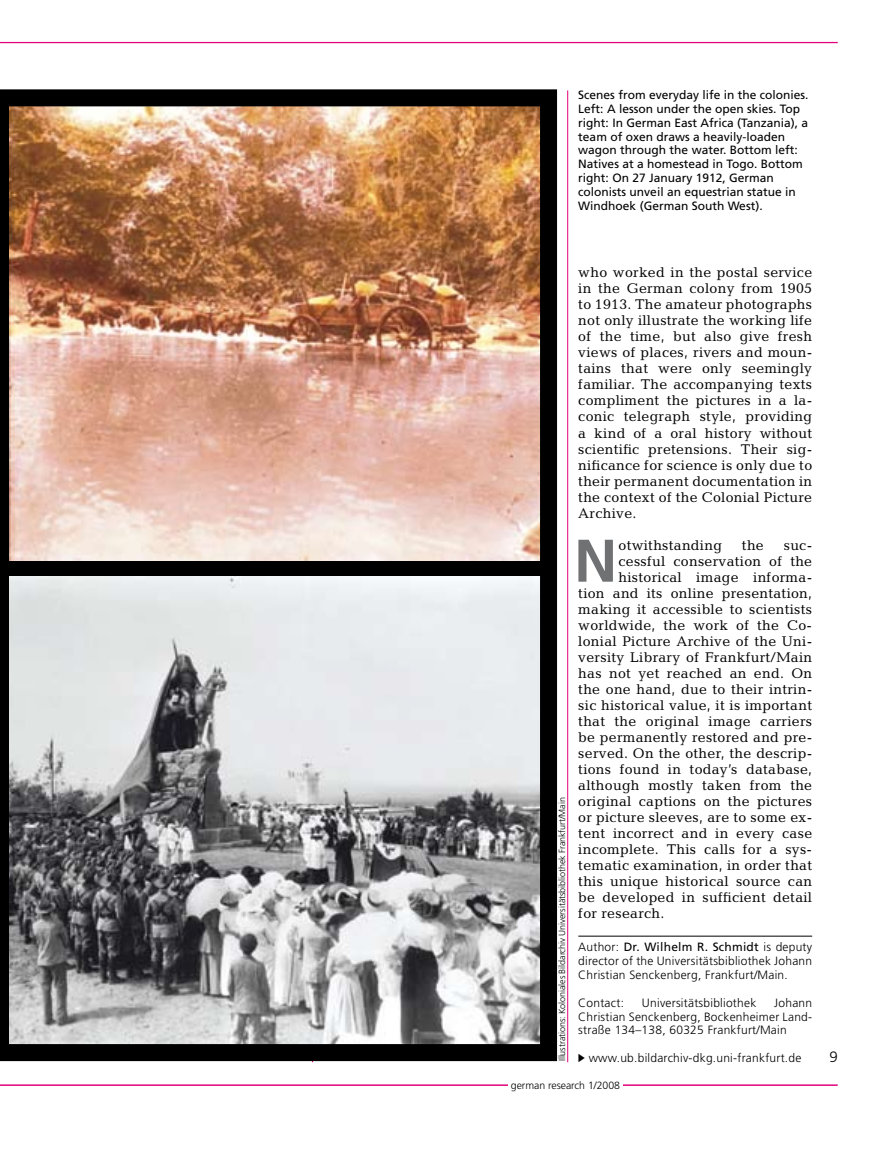
<style>
.page{position:relative;width:893px;height:1149px;background:#fff}
.page>*{position:absolute;margin:0;border:0;box-sizing:border-box;transform-origin:0 0}
.t1{font:700 60px "Frutiger LT Std";color:#707173}
.t2{font:300 15px "Frutiger LT Std";color:#000}
.t3{font:14.1px/16px "Candida Std";letter-spacing:.02em;color:#000;text-align:justify}
.t4{font:12px/13.8px "Frutiger LT Std";color:#000}
.t5{font:300 12px/13.8px "Frutiger LT Std";letter-spacing:.02em;color:#000;text-align:justify}
.t6{font:300 10.5px "Frutiger LT Std";color:#000}
.t7{font:300 9px "Frutiger LT Std";letter-spacing:-.01em;color:#000}
.s1{font-weight:400}
</style>
<div class="page">
<hr style="left:312px;top:90px;width:1px;height:971px;background:#e2007a">
<hr style="left:567px;top:90px;width:1px;height:971px;background:#e2007a">
<hr style="left:0;top:1084px;width:838px;height:1px;background:#e2007a">
<hr style="left:0;top:42px;width:838px;height:1px;background:#e2007a">
<hr style="left:578px;top:935px;width:234px;height:1px;background:#000">
<div style="left:508px;top:1074px;width:115px;height:20px;background:#fff"></div>
<img style="left:0;top:89px;width:557px;height:971px">
<p class="t4" style="left:578px;top:88px;width:232px">Scenes from everyday life in the colonies.<br>Left: A lesson under the open skies. Top right: In German East Africa (Tanzania), a team of oxen draws a heavily-loaden wagon through the water. Bottom left:<br>Natives at a homestead in Togo. Bottom right: On 27 January 1912, German colonists unveil an equestrian statue in Windhoek (German South West).</p>
<p class="t3" style="left:578px;top:264px;width:235px">who worked in the postal service in the German colony from 1905 to 1913. The amateur photographs not only illustrate the working life of the time, but also give fresh views of places, rivers and moun&shy;tains that were only seemingly familiar. The accompanying texts compliment the pictures in a la&shy;conic telegraph style, providing a kind of a oral history without scientific pretensions. Their sig&shy;nificance for science is only due to their permanent documentation in the context of the Colonial Picture Archive.</p>
<h1 class="t1" style="left:574px;top:525px;width:45px">N</h1>
<p class="t3" style="left:618px;top:536px;width:105px">otwithstanding</p>
<p class="t3" style="left:742px;top:536px;width:23px">the</p>
<p class="t3" style="left:784px;top:536px;width:30px">suc-</p>
<p class="t3" style="left:618px;top:552px;width:195px">cessful conservation of the</p>
<p class="t3" style="left:618px;top:568px;width:195px">historical image informa-</p>
<p class="t3" style="left:578px;top:584px;width:235px">tion and its online presentation,</p>
<p class="t3" style="left:578px;top:600px;width:235px">making it accessible to scientists</p>
<p class="t3" style="left:578px;top:616px;width:235px">worldwide, the work of the Co-</p>
<p class="t3" style="left:578px;top:632px;width:235px">lonial Picture Archive of the Uni-</p>
<p class="t3" style="left:578px;top:648px;width:235px">versity Library of Frankfurt/Main</p>
<p class="t3" style="left:578px;top:664px;width:235px">has not yet reached an end. On</p>
<p class="t3" style="left:578px;top:680px;width:235px">the one hand, due to their intrin-</p>
<p class="t3" style="left:578px;top:696px;width:235px">sic historical value, it is important</p>
<p class="t3" style="left:578px;top:712px;width:235px">that the original image carriers</p>
<p class="t3" style="left:578px;top:728px;width:235px">be permanently restored and pre-</p>
<p class="t3" style="left:578px;top:744px;width:235px">served. On the other, the descrip-</p>
<p class="t3" style="left:578px;top:760px;width:235px">tions found in today’s database,</p>
<p class="t3" style="left:578px;top:776px;width:235px">although mostly taken from the</p>
<p class="t3" style="left:578px;top:792px;width:235px">original captions on the pictures</p>
<p class="t3" style="left:578px;top:808px;width:235px">or picture sleeves, are to some ex-</p>
<p class="t3" style="left:578px;top:824px;width:235px">tent incorrect and in every case</p>
<p class="t3" style="left:578px;top:840px;width:235px">incomplete. This calls for a sys-</p>
<p class="t3" style="left:578px;top:856px;width:235px">tematic examination, in order that</p>
<p class="t3" style="left:578px;top:872px;width:235px">this unique historical source can</p>
<p class="t3" style="left:578px;top:888px;width:235px">be developed in sufficient detail</p>
<p class="t3" style="left:578px;top:904px;width:88px">for research.</p>
<p class="t5" style="left:578px;top:940px;width:235px">Author: <span class="s1">Dr. Wilhelm R. Schmidt</span> is deputy director of the Universitätsbibliothek Johann Christian Senckenberg, Frankfurt/Main.</p>
<p class="t5" style="left:578px;top:995px;width:47px">Contact:</p>
<p class="t5" style="left:642px;top:995px;width:116px">Universitätsbibliothek</p>
<p class="t7" style="left:557px;top:1060px;width:265px;rotate:-90deg">Illustrations: Koloniales Bildarchiv Universitätsbibliothek Frankfurt/Main</p>
<p class="t6" style="left:511px;top:1079px;width:111px">german research 1/2008</p>
<p class="t5" style="left:578px;top:995px;width:235px;text-indent:196px">Johann Christian Senckenberg, Bockenheimer Land&shy;straße 134–138, 60325 Frankfurt/Main</p>
<p class="t5" style="left:589px;top:1050px;width:214px">www.ub.bildarchiv-dkg.uni-frankfurt.de</p>
<p class="t2" style="left:830px;top:1047px;width:10px">9</p>
</div>
